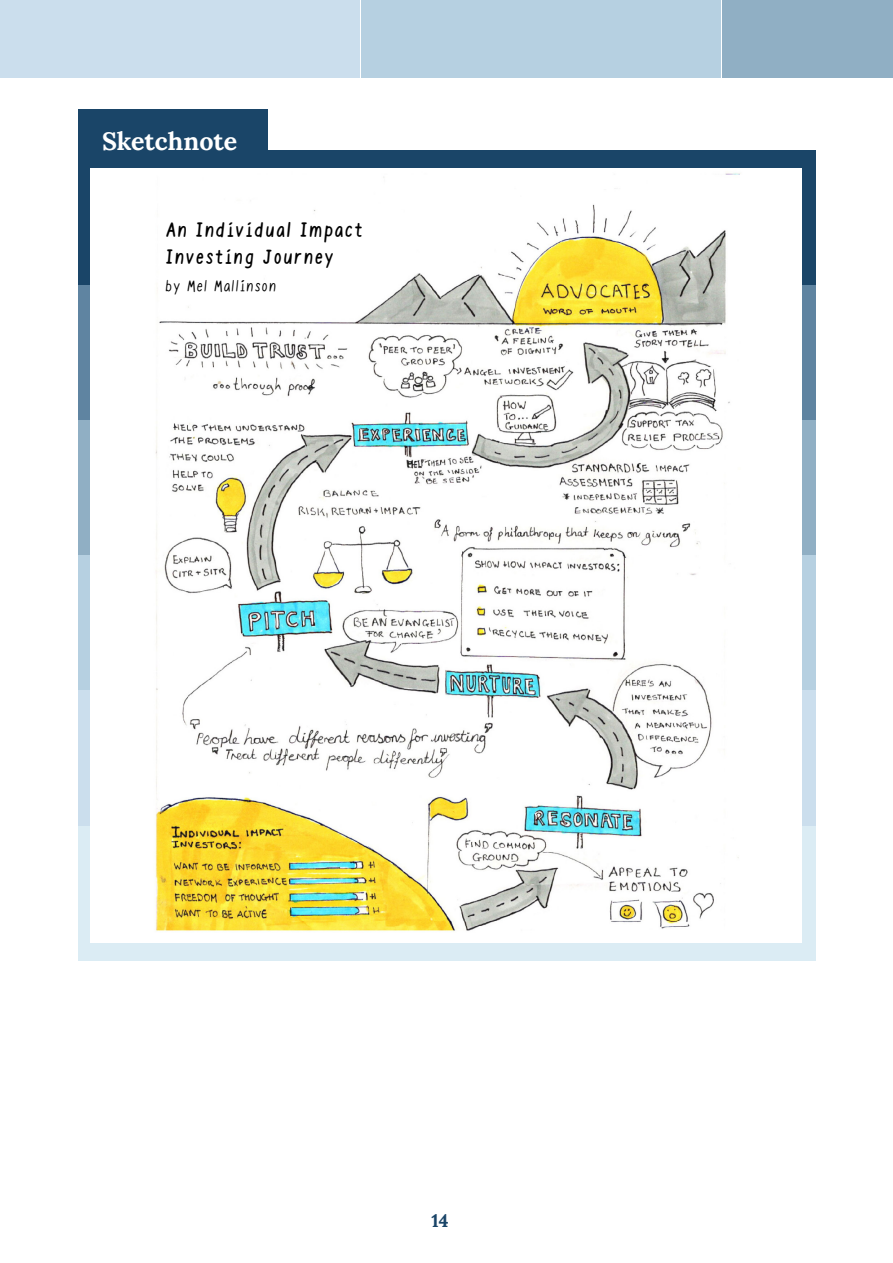
<style>
.page{position:relative;width:893px;height:1263px;background:#fff}
.page>*{position:absolute;margin:0;border:0;box-sizing:border-box;transform-origin:0 0}
.t1{font:700 28.5px/27px "Ricebox";color:#000}
.t2{font:700 25.05px "Lora";color:#fff}
.t3{font:22.5px "Ricebox";color:#000}
.t4{font:700 18px "Lora";color:#1a4568}
</style>
<div class="page">
<div style="left:0;top:0;width:360px;height:78px;background:#cbdeed"></div>
<div style="left:362px;top:0;width:359px;height:78px;background:#b6d0e1"></div>
<div style="left:722px;top:0;width:171px;height:78px;background:#90afc4"></div>
<div style="left:78px;top:110px;width:190px;height:40px;background:#1a4568"></div>
<div style="left:78px;top:825px;width:737px;height:135px;background:#dbecf4"></div>
<div style="left:78px;top:150px;width:737px;height:135px;background:#1a4568"></div>
<div style="left:78px;top:285px;width:737px;height:135px;background:#5f84a1"></div>
<div style="left:78px;top:420px;width:737px;height:135px;background:#90afc4"></div>
<div style="left:78px;top:555px;width:737px;height:135px;background:#b6d0e1"></div>
<div style="left:78px;top:690px;width:737px;height:135px;background:#cbdeed"></div>
<div style="left:90px;top:168px;width:712px;height:774px;background:#fff"></div>
<img style="left:155px;top:173px;width:586px;height:759px">
<p class="t2" style="left:102px;top:125px;width:137px">Sketchnote</p>
<p class="t1" style="left:165px;top:218px;width:200px">An Individual Impact<br>Investing Journey</p>
<p class="t3" style="left:165px;top:279px;width:113px">by Mel Mallinson</p>
<p class="t4" style="left:432px;top:1209px;width:19px">14</p>
</div>
